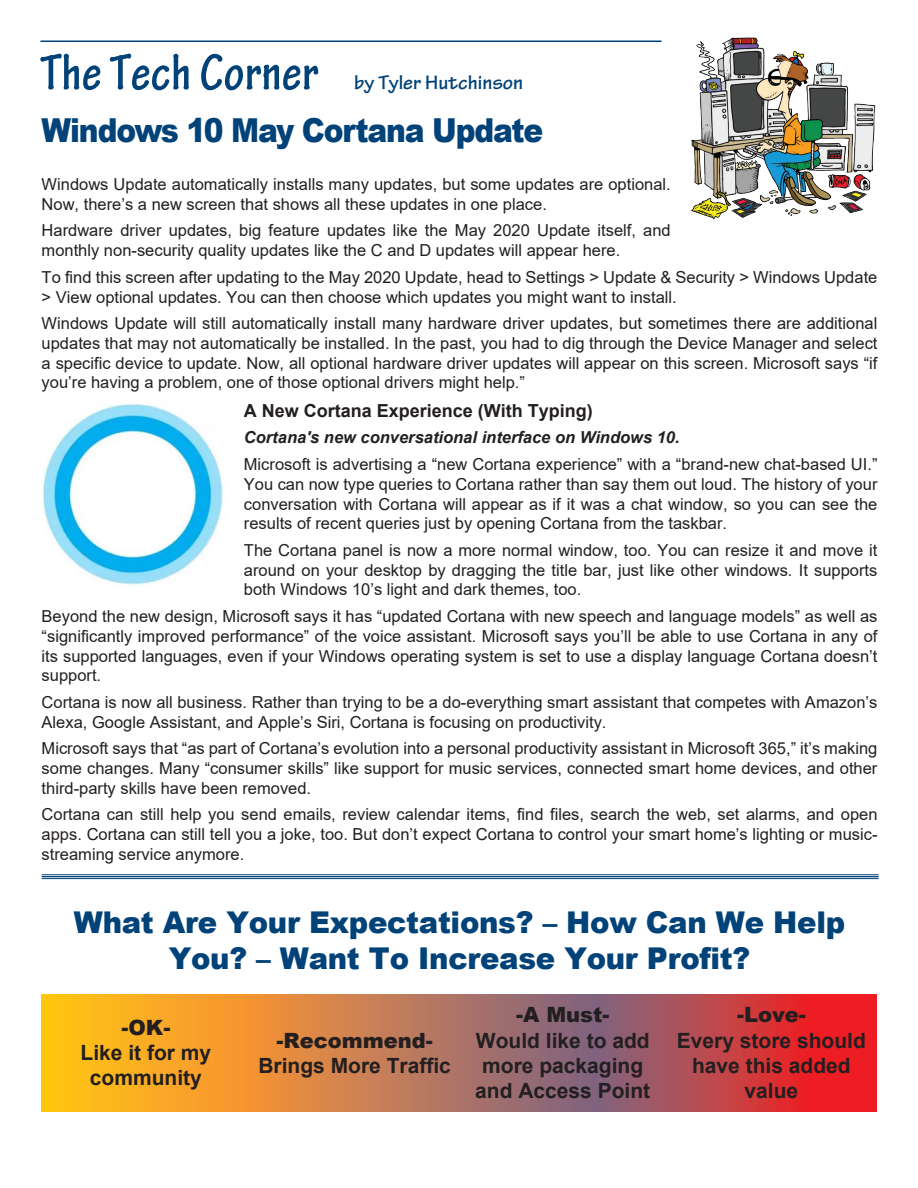
<style>
.page{position:relative;width:918px;height:1188px;background:#fff}
.page>*{position:absolute;margin:0;border:0;box-sizing:border-box;transform-origin:0 0}
.t1{font:700 condensed 54px "Tekton Pro";color:#014279}
.Heading{font:900 33px "Arial";letter-spacing:-.04em;color:#014279;scale:.9 1}
.body{font:900 30px/36px "Arial";letter-spacing:-.01em;color:#014279;text-align:center}
.body-2{font:700 21px/25.2px "Arial";color:#231f20;text-align:center}
.body-3{font:900 21px "Arial";color:#231f20}
.t2{font:700 21px "Tekton Pro";color:#014279}
.body-4{font:700 18px "Arial";color:#231f20}
.body-5{font:16.5px/19.8px "Arial";color:#231f20;text-align:justify}
.body-6{font:italic 700 16.5px "Arial";color:#231f20}
</style>
<div class="page">
<hr style="left:40px;top:40px;width:622px;height:2px;background:#014279">
<img style="left:691px;top:38px;width:185px;height:181px">
<hr style="left:42px;top:874px;width:837px;height:1px;background:#014279">
<hr style="left:42px;top:876px;width:837px;height:1px;background:#014279">
<hr style="left:42px;top:878px;width:837px;height:1px;background:#014279">
<img style="left:42px;top:403px;width:181px;height:182px">
<svg style="left:41px;top:994px;width:836px;height:117px;background:#cd7246"></svg>
<p class="t1" style="left:40px;top:41px;width:279px">The Tech Corner</p>
<p class="t2" style="left:354px;top:70px;width:170px">by Tyler Hutchinson</p>
<p class="Heading" style="left:42px;top:107px;width:559px">Windows 10 May Cortana Update</p>
<p class="body-5" style="left:42px;top:174px;width:631px">Windows Update automatically installs many updates, but some updates are optional.<br>Now, there’s a new screen that shows all these updates in one place.</p>
<p class="body-5" style="left:42px;top:221px;width:631px">Hardware driver updates, big feature updates like the May 2020 Update itself, and monthly non-security quality updates like the C and D updates will appear here.</p>
<p class="body-5" style="left:42px;top:267px;width:837px">To find this screen after updating to the May 2020 Update, head to Settings &gt; Update &amp; Security &gt; Windows Update &gt; View optional updates. You can then choose which updates you might want to install.</p>
<p class="body-5" style="left:42px;top:313px;width:837px">Windows Update will still automatically install many hardware driver updates, but sometimes there are additional updates that may not automatically be installed. In the past, you had to dig through the Device Manager and select a specific device to update. Now, all optional hardware driver updates will appear on this screen. Microsoft says “if you’re having a problem, one of those optional drivers might help.”</p>
<p class="body-4" style="left:244px;top:398px;width:351px">A New Cortana Experience (With Typing)</p>
<p class="body-6" style="left:244px;top:427px;width:437px">Cortana's new conversational interface on Windows 10.</p>
<p class="body-5" style="left:244px;top:454px;width:635px">Microsoft is advertising a “new Cortana experience” with a “brand-new chat-based UI.” You can now type queries to Cortana rather than say them out loud. The history of your conversation with Cortana will appear as if it was a chat window, so you can see the results of recent queries just by opening Cortana from the taskbar.</p>
<p class="body-5" style="left:244px;top:540px;width:635px">The Cortana panel is now a more normal window, too. You can resize it and move it around on your desktop by dragging the title bar, just like other windows. It supports both Windows 10’s light and dark themes, too.</p>
<p class="body-5" style="left:42px;top:606px;width:837px">Beyond the new design, Microsoft says it has “updated Cortana with new speech and language models” as well as “significantly improved performance” of the voice assistant. Microsoft says you’ll be able to use Cortana in any of its supported languages, even if your Windows operating system is set to use a display language Cortana doesn’t support.</p>
<p class="body-5" style="left:42px;top:692px;width:837px">Cortana is now all business. Rather than trying to be a do-everything smart assistant that competes with Amazon’s<br>Alexa, Google Assistant, and Apple’s Siri, Cortana is focusing on productivity.</p>
<p class="body-5" style="left:42px;top:739px;width:837px">Microsoft says that “as part of Cortana’s evolution into a personal productivity assistant in Microsoft 365,” it’s making some changes. Many “consumer skills” like support for music services, connected smart home devices, and other third-party skills have been removed.</p>
<p class="body-5" style="left:42px;top:805px;width:837px">Cortana can still help you send emails, review calendar items, find files, search the web, set alarms, and open apps. Cortana can still tell you a joke, too. But don’t expect Cortana to control your smart home’s lighting or music&shy;streaming service anymore.</p>
<p class="body" style="left:74px;top:903px;width:773px">What Are Your Expectations? – How Can We Help<br>You? – Want To Increase Your Profit?</p>
<p class="body-3" style="left:121px;top:1012px;width:50px">-OK-</p>
<p class="body-2" style="left:81px;top:1041px;width:132px">Like it for my community</p>
<p class="body-3" style="left:276px;top:1025px;width:158px">-Recommend-</p>
<p class="body-2" style="left:258px;top:1053px;width:194px">Brings More Traffic</p>
<p class="body-3" style="left:516px;top:1000px;width:95px">-A Must-</p>
<p class="body-2" style="left:476px;top:1028px;width:175px">Would like to add more packaging</p>
<p class="body-2" style="left:475px;top:1078px;width:177px">and Access Point</p>
<p class="body-3" style="left:737px;top:1000px;width:70px">-Love-</p>
<p class="body-2" style="left:677px;top:1028px;width:191px">Every store should have this added value</p>
</div>
